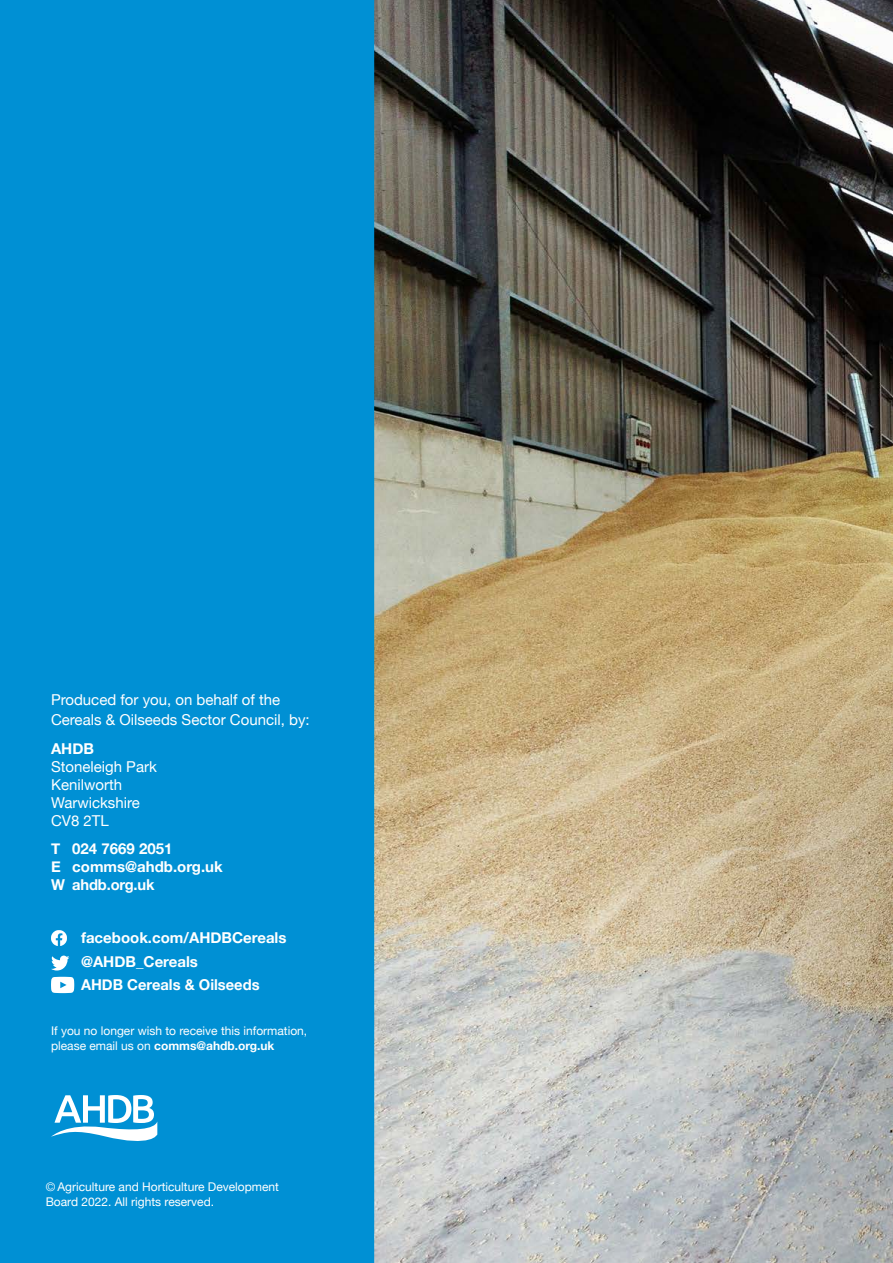
<style>
.page{position:relative;width:893px;height:1263px;background:#fff}
.page>*{position:absolute;margin:0;border:0;box-sizing:border-box;transform-origin:0 0}
.t1{font:15px/18px "Helvetica Neue";color:#fff}
.MAIN_BODY__DTFF{font:700 15px "Helvetica Neue";color:#fff}
.MAIN_BODY{font:700 15px/18px "Helvetica Neue";color:#fff}
.t2{font:12px/15px "Helvetica Neue";color:#fff}
.s1{font-weight:700}
.s2{font-weight:300}
</style>
<div class="page">
<img style="left:374px;top:0;width:519px;height:1263px">
<div style="left:0;top:0;width:374px;height:1263px;background:#0090d4"></div>
<svg style="left:51px;top:1095px;width:106px;height:53px"></svg>
<svg style="left:51px;top:930px;width:16px;height:16px"></svg>
<svg style="left:51px;top:955px;width:18px;height:15px"></svg>
<svg style="left:51px;top:977px;width:23px;height:16px"></svg>
<p class="t1" style="left:51px;top:690px;width:260px;line-height:20.2px">Produced for you, on behalf of the<br>Cereals &amp; Oilseeds Sector Council, by:</p>
<p class="t1" style="left:51px;top:740px;width:107px"><span class="s1">AHDB<br></span>Stoneleigh Park<br>Kenilworth<br>Warwickshire<br>CV8 2TL</p>
<p class="MAIN_BODY" style="left:51px;top:840px;width:173px">T 024 7669 2051<br>E comms@ahdb.org.uk<br>W ahdb.org.uk</p>
<p class="MAIN_BODY__DTFF" style="left:81px;top:926px;width:207px">facebook.com/AHDBCereals</p>
<p class="MAIN_BODY__DTFF" style="left:81px;top:950px;width:118px">@AHDB_Cereals</p>
<p class="MAIN_BODY__DTFF" style="left:81px;top:972px;width:180px">AHDB Cereals &amp; Oilseeds</p>
<p class="t2" style="left:51px;top:1024px;width:258px">If you no longer wish to receive this information, please email us on <span class="s1">comms@ahdb.org.uk</span></p>
<p class="t2" style="left:46px;top:1179px;width:235px"><span class="s2">©</span> Agriculture and Horticulture Development<br>Board 2022. All rights reserved.</p>
</div>
